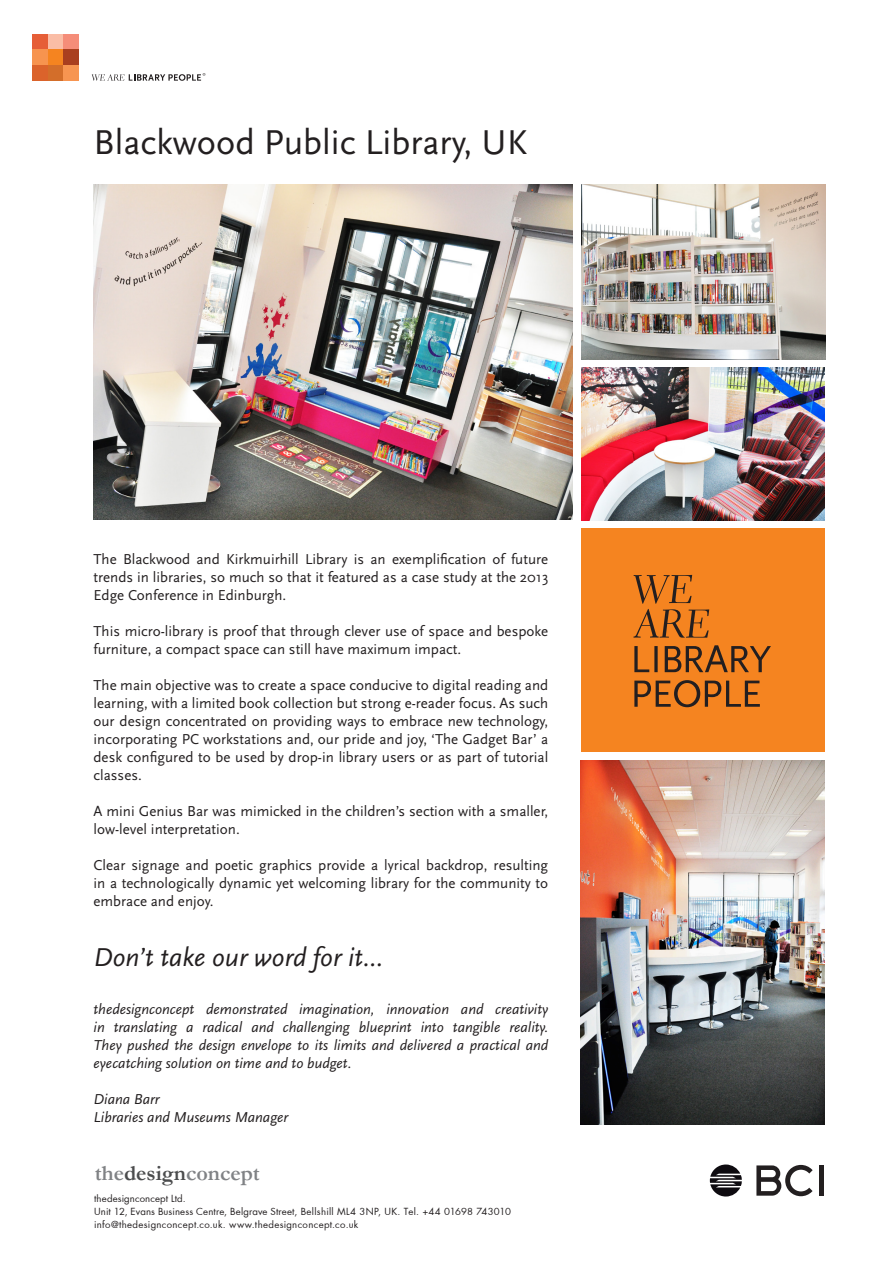
<style>
.page{position:relative;width:893px;height:1263px;background:#fff}
.page>*{position:absolute;margin:0;border:0;box-sizing:border-box;transform-origin:0 0}
.t1{font:36px "Scala Sans OT";color:#231f20}
.t2{font:italic 27px "Scala Sans OT";color:#231f20}
.t3{font:700 22.05px "Garamond";color:#808285}
.t4{font:15px/18px "Scala Sans OT";color:#231f20;text-align:justify}
.t5{font:italic 15px/18px "Scala Sans OT";color:#231f20;text-align:justify}
.t6{font:9.6px "Futura";letter-spacing:.025em;color:#231f20}
.s1{color:#4b4c4d}
</style>
<div class="page">
<img style="left:581px;top:760px;width:243px;height:365px">
<img style="left:581px;top:185px;width:244px;height:174px">
<div style="left:819px;top:1165px;width:5px;height:31px;background:#231f20"></div>
<svg style="left:756px;top:1165px;width:57px;height:31px"></svg>
<svg style="left:710px;top:1164px;width:32px;height:32px"></svg>
<div style="left:582px;top:528px;width:243px;height:224px;background:#f58420"></div>
<svg style="left:634px;top:680px;width:126px;height:27px"></svg>
<svg style="left:634px;top:645px;width:137px;height:27px"></svg>
<svg style="left:633px;top:575px;width:76px;height:63px"></svg>
<img style="left:581px;top:368px;width:244px;height:152px">
<img style="left:94px;top:185px;width:479px;height:335px">
<div style="left:32px;top:34px;width:16px;height:16px;background:#e65e37"></div>
<div style="left:32px;top:50px;width:16px;height:15px;background:#f7944f"></div>
<div style="left:32px;top:65px;width:16px;height:16px;background:#db632b"></div>
<div style="left:48px;top:34px;width:15px;height:16px;background:#fabda6"></div>
<div style="left:48px;top:50px;width:15px;height:15px;background:#f58420"></div>
<div style="left:48px;top:65px;width:15px;height:16px;background:#d36e2a"></div>
<div style="left:63px;top:34px;width:16px;height:16px;background:#f58d79"></div>
<div style="left:63px;top:50px;width:16px;height:15px;background:#a93f1f"></div>
<div style="left:63px;top:65px;width:16px;height:16px;background:#f79551"></div>
<svg style="left:92px;top:73px;width:113px;height:8px"></svg>
<p class="t1" style="left:94px;top:123px;width:435px">Blackwood Public Library, UK</p>
<p class="t4" style="left:94px;top:550px;width:456px">The Blackwood and Kirkmuirhill Library is an exemplification of future trends in libraries, so much so that it featured as a case study at the 2013<br>Edge Conference in Edinburgh.</p>
<p class="t4" style="left:94px;top:622px;width:456px">This micro-library is proof that through clever use of space and bespoke furniture, a compact space can still have maximum impact.</p>
<p class="t4" style="left:94px;top:676px;width:456px">The main objective was to create a space conducive to digital reading and</p>
<p class="t4" style="left:94px;top:694px;width:456px">learning, with a limited book collection but strong e-reader focus. As such</p>
<p class="t4" style="left:94px;top:712px;width:456px">our design concentrated on providing ways to embrace new technology, incorporating PC workstations and, our pride and joy, ‘The Gadget Bar’ a desk configured to be used by drop-in library users or as part of tutorial classes.</p>
<p class="t4" style="left:94px;top:802px;width:456px">A mini Genius Bar was mimicked in the children’s section with a smaller, low-level interpretation.</p>
<p class="t4" style="left:94px;top:856px;width:456px">Clear signage and poetic graphics provide a lyrical backdrop, resulting in a technologically dynamic yet welcoming library for the community to embrace and enjoy.</p>
<p class="t2" style="left:94px;top:942px;width:291px">Don’t take our word for it...</p>
<p class="t5" style="left:94px;top:1000px;width:456px">thedesignconcept demonstrated imagination, innovation and creativity in translating a radical and challenging blueprint into tangible reality.<br>They pushed the design envelope to its limits and delivered a practical and eyecatching solution on time and to budget.</p>
<p class="t5" style="left:94px;top:1090px;width:68px">Diana Barr</p>
<p class="t5" style="left:94px;top:1108px;width:196px">Libraries and Museums Manager</p>
<p class="t3" style="left:95px;top:1158px;width:167px">the<span class="s1">design</span>concept</p>
<p class="t6" style="left:94px;top:1192px;width:93px">thedesignconcept Ltd.</p>
<p class="t6" style="left:94px;top:1205px;width:418px">Unit 12, Evans Business Centre, Belgrave Street, Bellshill ML4 3NP, UK. Tel. +44 01698 743010</p>
<p class="t6" style="left:94px;top:1218px;width:266px">info@thedesignconcept.co.uk. www.thedesignconcept.co.uk</p>
</div>
